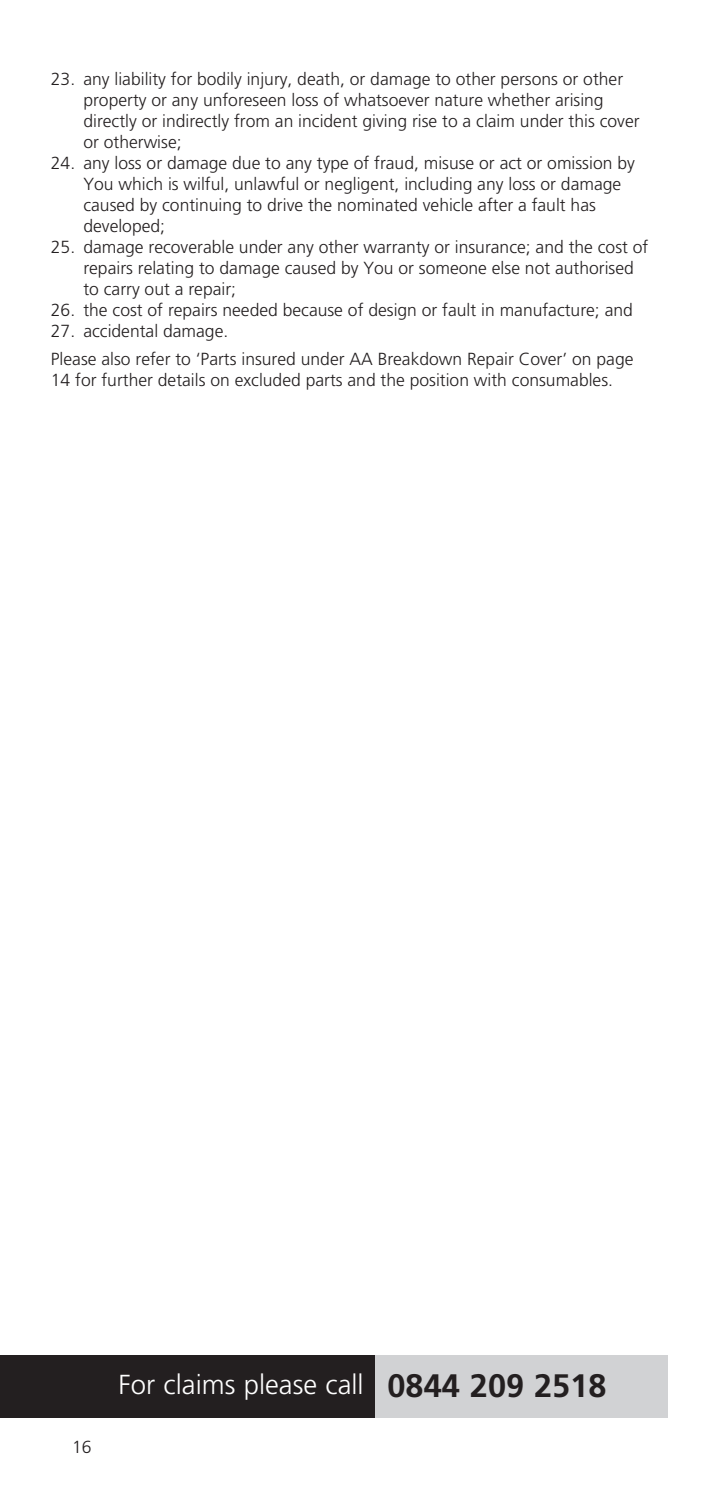
<style>
.page{position:relative;width:703px;height:1490px;background:#fff}
.page>*{position:absolute;margin:0;border:0;box-sizing:border-box;transform-origin:0 0}
.t1{font:700 32.5px "Frutiger";color:#231f20}
.t2{font:300 27.5px "Frutiger";color:#fff}
.t3{font:300 17.5px/21px "Frutiger";color:#231f20}
</style>
<div class="page">
<div style="left:0;top:1355px;width:668px;height:62px;background:#d1d2d4"></div>
<div style="left:0;top:1355px;width:375px;height:62px;background:#231f20"></div>
<p class="t3" style="left:83px;top:69px;width:558px;text-indent:-32px">23. any liability for bodily injury, death, or damage to other persons or other property or any unforeseen loss of whatsoever nature whether arising directly or indirectly from an incident giving rise to a claim under this cover or otherwise;</p>
<p class="t3" style="left:83px;top:153px;width:553px;text-indent:-32px">24. any loss or damage due to any type of fraud, misuse or act or omission by You which is wilful, unlawful or negligent, including any loss or damage caused by continuing to drive the nominated vehicle after a fault has developed;</p>
<p class="t3" style="left:83px;top:237px;width:566px;text-indent:-32px">25. damage recoverable under any other warranty or insurance; and the cost of repairs relating to damage caused by You or someone else not authorised to carry out a repair;</p>
<p class="t3" style="left:51px;top:300px;width:583px">26. the cost of repairs needed because of design or fault in manufacture; and</p>
<p class="t3" style="left:51px;top:321px;width:179px">27. accidental damage.</p>
<p class="t3" style="left:51px;top:349px;width:584px">Please also refer to ‘Parts insured under AA Breakdown Repair Cover’ on page<br>14 for further details on excluded parts and the position with consumables.</p>
<p class="t3" style="left:72px;top:1436px;width:21px">16</p>
<p class="t2" style="left:119px;top:1369px;width:247px">For claims please call</p>
<p class="t1" style="left:387px;top:1366px;width:220px">0844 209 2518</p>
</div>
